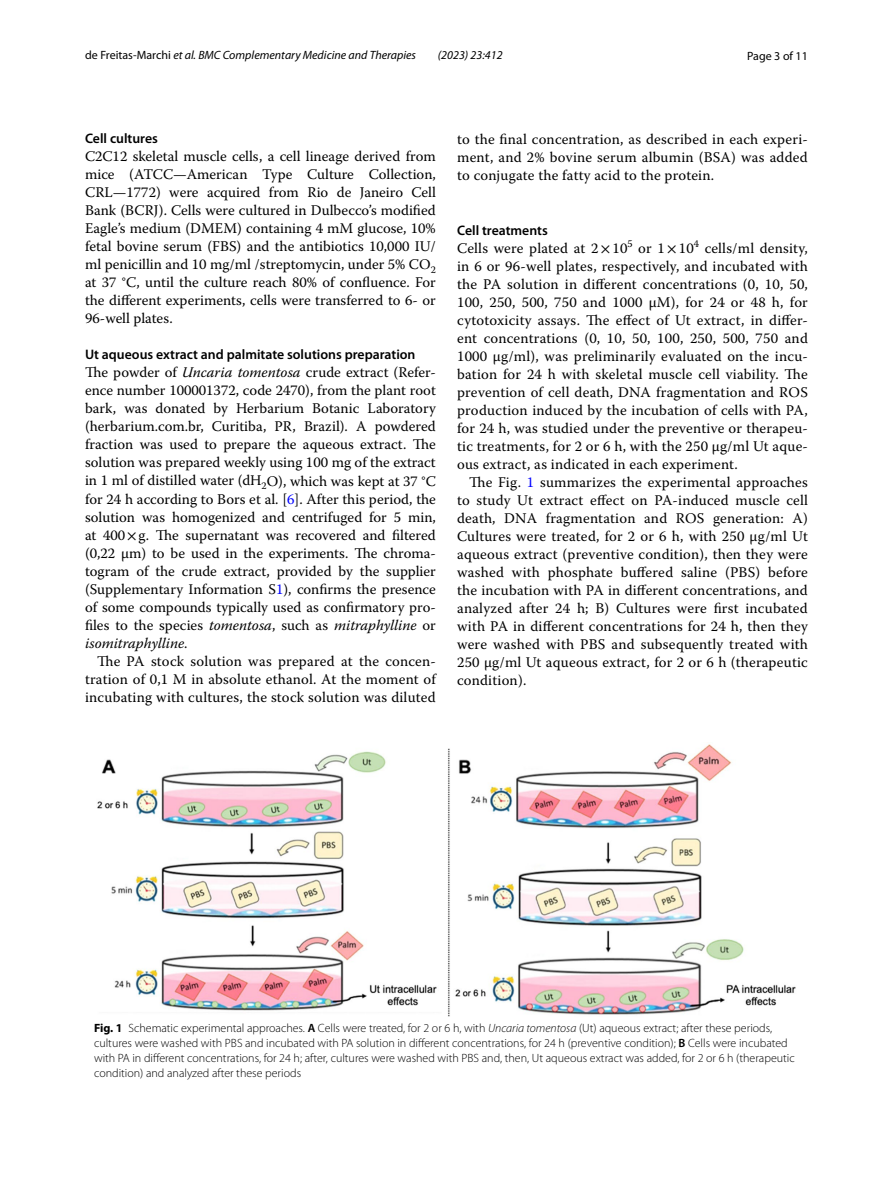
<style>
.page{position:relative;width:893px;height:1187px;background:#fff}
.page>*{position:absolute;margin:0;border:0;box-sizing:border-box;transform-origin:0 0}
.t1{font:14.7px/18px "Warnock Pro";letter-spacing:.015em;color:#000;text-align:justify}
.t2{font:600 13.8px "Myriad Pro";color:#000}
.t3{font:300 12px/15px "Myriad Pro";color:#000}
.t4{font:italic 12px "Myriad Pro";color:#000}
.t5{font:12px "Myriad Pro";color:#000}
.s1{font-style:normal}
.s2{font-style:italic}
.s3{color:#00f}
.s4{font-family:"STIX"}
.s5{font-weight:700}
.s6{font-weight:600}
</style>
<div class="page">
<img style="left:97px;top:744px;width:699px;height:273px">
<p class="t4" style="left:85px;top:48px;width:333px"><span class="s1">de Freitas‑Marchi</span> et al. BMC Complementary Medicine and Therapies</p>
<p class="t4" style="left:438px;top:48px;width:66px">(2023) 23:412</p>
<p class="t5" style="left:747px;top:48px;width:62px">Page 3 of 11</p>
<p class="t2" style="left:85px;top:130px;width:74px">Cell cultures</p>
<p class="t1" style="left:85px;top:147px;width:352px">C2C12 skeletal muscle cells, a cell lineage derived from mice (ATCC—American Type Culture Collection, CRL—1772) were acquired from Rio de Janeiro Cell Bank (BCRJ). Cells were cultured in Dulbecco’s modified Eagle’s medium (DMEM) containing 4 mM glucose, 10% fetal bovine serum (FBS) and the antibiotics 10,000 IU/ ml penicillin and 10 mg/ml /streptomycin, under 5% CO<sub>2 </sub>at 37 °C, until the culture reach 80% of confluence. For the different experiments, cells were transferred to 6- or 96-well plates.</p>
<p class="t2" style="left:85px;top:346px;width:332px">Ut aqueous extract and palmitate solutions preparation</p>
<p class="t1" style="left:85px;top:363px;width:352px">The powder of <span class="s2">Uncaria tomentosa</span> crude extract (Refer&shy;ence number 100001372, code 2470), from the plant root bark, was donated by Herbarium Botanic Laboratory (herbarium.com.br, Curitiba, PR, Brazil). A powdered fraction was used to prepare the aqueous extract. The solution was prepared weekly using 100 mg of the extract in 1 ml of distilled water (dH<sub>2</sub>O), which was kept at 37 °C for 24 h according to Bors et al. [<span class="s3">6</span>]. After this period, the solution was homogenized and centrifuged for 5 min, at 400<span class="s4">×</span>g. The supernatant was recovered and filtered (0,22 μm) to be used in the experiments. The chroma&shy;togram of the crude extract, provided by the supplier (Supplementary Information S<span class="s3">1</span>), confirms the presence of some compounds typically used as confirmatory pro&shy;files to the species <span class="s2">tomentosa</span>, such as <span class="s2">mitraphylline</span> or <span class="s2">isomitraphylline</span>.</p>
<p class="t1" style="left:85px;top:651px;width:352px;text-indent:12px">The PA stock solution was prepared at the concen&shy;tration of 0,1 M in absolute ethanol. At the moment of incubating with cultures, the stock solution was diluted</p>
<p class="t1" style="left:457px;top:130px;width:352px">to the final concentration, as described in each experi&shy;ment, and 2% bovine serum albumin (BSA) was added to conjugate the fatty acid to the protein.</p>
<p class="t2" style="left:457px;top:221px;width:92px">Cell treatments</p>
<p class="t1" style="left:457px;top:238px;width:352px">Cells were plated at 2<span class="s4">×</span> -10<sup>5</sup> or 1<span class="s4">×</span> -10<sup>4</sup> cells/ml density, in 6 or 96-well plates, respectively, and incubated with the PA solution in different concentrations (0, 10, 50, 100, 250, 500, 750 and 1000 μM), for 24 or 48 h, for cytotoxicity assays. The effect of Ut extract, in differ&shy;ent concentrations (0, 10, 50, 100, 250, 500, 750 and 1000 μg/ml), was preliminarily evaluated on the incu&shy;bation for 24 h with skeletal muscle cell viability. The prevention of cell death, DNA fragmentation and ROS production induced by the incubation of cells with PA, for 24 h, was studied under the preventive or therapeu&shy;tic treatments, for 2 or 6 h, with the 250 μg/ml Ut aque&shy;ous extract, as indicated in each experiment.</p>
<p class="t1" style="left:457px;top:472px;width:352px;text-indent:12px">The Fig. <span class="s3">1</span> summarizes the experimental approaches to study Ut extract effect on PA-induced muscle cell death, DNA fragmentation and ROS generation: A)<br>Cultures were treated, for 2 or 6 h, with 250 μg/ml Ut aqueous extract (preventive condition), then they were washed with phosphate buffered saline (PBS) before the incubation with PA in different concentrations, and analyzed after 24 h; B) Cultures were first incubated with PA in different concentrations for 24 h, then they were washed with PBS and subsequently treated with 250 μg/ml Ut aqueous extract, for 2 or 6 h (therapeutic condition).</p>
<p class="t3" style="left:94px;top:1020px;width:702px"><span class="s5">Fig. 1</span> Schematic experimental approaches. <span class="s6">A</span> Cells were treated, for 2 or 6 h, with <span class="s2">Uncaria tomentosa</span> (Ut) aqueous extract; after these periods, cultures were washed with PBS and incubated with PA solution in different concentrations, for 24 h (preventive condition); <span class="s6">B</span> Cells were incubated with PA in different concentrations, for 24 h; after, cultures were washed with PBS and, then, Ut aqueous extract was added, for 2 or 6 h (therapeutic condition) and analyzed after these periods</p>
</div>
